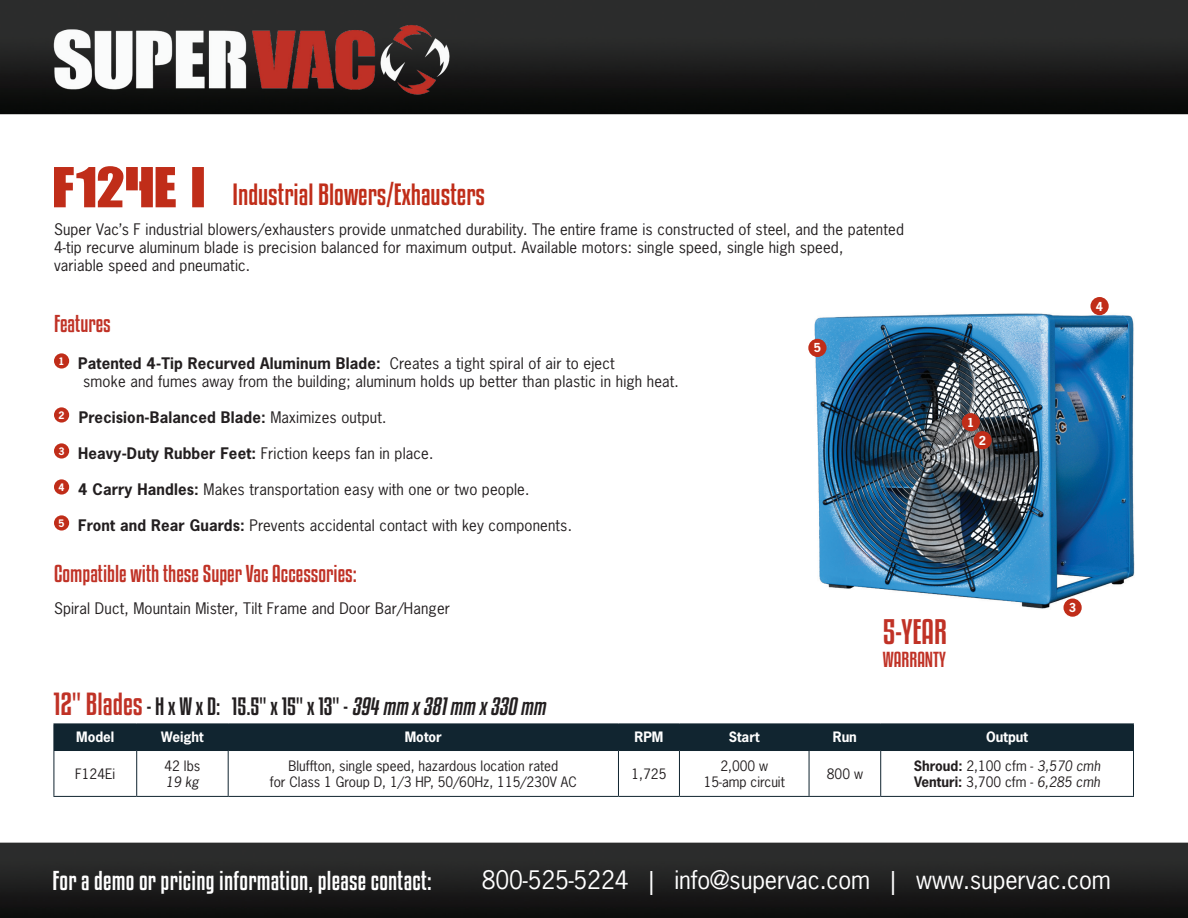
<style>
.page{position:relative;width:1188px;height:918px;background:#fff}
.page>*{position:absolute;margin:0;border:0;box-sizing:border-box;transform-origin:0 0}
.t1{font:31.2px "Kenyan Coffee Rg";color:#c03226}
.t2{font:27px "Kenyan Coffee Rg";color:#c02d19}
.t3{font:24px "News Gothic Std";letter-spacing:-.005em;color:#fff}
.t4{font:24px "Kenyan Coffee Rg";letter-spacing:.01em;color:#fff}
.t5{font:22.05px "Kenyan Coffee Rg";color:#231f20}
.t6{font:21.45px "Kenyan Coffee Rg";color:#c03226}
.t7{font:19.05px "Kenyan Coffee Rg";color:#c03226}
.t8{font:15px/18px "News Gothic Std";letter-spacing:.01em;color:#231f20}
.t9{font:700 15px "News Gothic Std";letter-spacing:.01em;color:#231f20}
.t10{font:13.5px/16.2px "News Gothic Std";color:#231f20;text-align:center}
.t11{font:700 13.5px "News Gothic Std";color:#fff}
.t12{font:italic 13.5px "News Gothic Std";color:#231f20}
.t13{font:700 11.7px "News Gothic Std";color:#fff}
.s1{font-family:"Call Of Ops Duty";font-size:54px}
.s2{font-weight:700}
.s3{font-weight:400}
.s4{font-size:28.2px;color:#c03226}
.s5{font-style:italic}
</style>
<div class="page">
<img style="left:0;top:0;width:1187px;height:918px">
<img style="left:719px;top:278px;width:442px;height:359px">
<div style="left:54px;top:353px;width:15px;height:16px;background:#c02d19;border-radius:50%"></div>
<div style="left:54px;top:407px;width:15px;height:16px;background:#c02d19;border-radius:50%"></div>
<div style="left:54px;top:443px;width:15px;height:16px;background:#c02d19;border-radius:50%"></div>
<div style="left:54px;top:479px;width:15px;height:16px;background:#c02d19;border-radius:50%"></div>
<div style="left:54px;top:515px;width:15px;height:16px;background:#c02d19;border-radius:50%"></div>
<img style="left:46px;top:10px;width:415px;height:100px">
<hr style="left:53px;top:723px;width:84px;height:1px;background:#112530">
<hr style="left:137px;top:723px;width:91px;height:1px;background:#112530">
<hr style="left:228px;top:723px;width:390px;height:1px;background:#112530">
<hr style="left:618px;top:723px;width:61px;height:1px;background:#112530">
<hr style="left:679px;top:723px;width:130px;height:1px;background:#112530">
<hr style="left:809px;top:723px;width:72px;height:1px;background:#112530">
<hr style="left:881px;top:723px;width:253px;height:1px;background:#112530">
<div style="left:53px;top:724px;width:1081px;height:26px;background:#112530"></div>
<hr style="left:53px;top:750px;width:84px;height:1px;background:#112530">
<hr style="left:137px;top:750px;width:91px;height:1px;background:#112530">
<hr style="left:228px;top:750px;width:390px;height:1px;background:#112530">
<hr style="left:618px;top:750px;width:61px;height:1px;background:#112530">
<hr style="left:679px;top:750px;width:130px;height:1px;background:#112530">
<hr style="left:809px;top:750px;width:72px;height:1px;background:#112530">
<hr style="left:881px;top:750px;width:253px;height:1px;background:#112530">
<hr style="left:53px;top:751px;width:1px;height:45px;background:#112530">
<hr style="left:136px;top:751px;width:1px;height:45px;background:#112530">
<hr style="left:228px;top:751px;width:1px;height:45px;background:#112530">
<hr style="left:618px;top:751px;width:1px;height:45px;background:#112530">
<hr style="left:679px;top:751px;width:1px;height:45px;background:#112530">
<hr style="left:809px;top:751px;width:1px;height:45px;background:#112530">
<hr style="left:880px;top:751px;width:1px;height:45px;background:#112530">
<hr style="left:1133px;top:751px;width:1px;height:45px;background:#112530">
<hr style="left:53px;top:796px;width:84px;height:1px;background:#112530">
<hr style="left:137px;top:796px;width:91px;height:1px;background:#112530">
<hr style="left:228px;top:796px;width:390px;height:1px;background:#112530">
<hr style="left:618px;top:796px;width:61px;height:1px;background:#112530">
<hr style="left:679px;top:796px;width:130px;height:1px;background:#112530">
<hr style="left:809px;top:796px;width:72px;height:1px;background:#112530">
<hr style="left:881px;top:796px;width:253px;height:1px;background:#112530">
<div style="left:1090px;top:297px;width:19px;height:18px;background:#c02d19;border-radius:50%"></div>
<div style="left:808px;top:339px;width:19px;height:18px;background:#c02d19;border-radius:50%"></div>
<div style="left:962px;top:413px;width:18px;height:18px;background:#c02d19;border-radius:50%"></div>
<div style="left:973px;top:431px;width:19px;height:18px;background:#c02d19;border-radius:50%"></div>
<div style="left:1063px;top:599px;width:19px;height:18px;background:#c02d19;border-radius:50%"></div>
<h2 class="t2" style="left:54px;top:178px;width:433px"><span class="s1">F124E i</span> Industrial Blowers/Exhausters</h2>
<p class="t8" style="left:54px;top:220px;width:851px">Super Vac’s F industrial blowers/exhausters provide unmatched durability. The entire frame is constructed of steel, and the patented<br>4-tip recurve aluminum blade is precision balanced for maximum output. Available motors: single speed, single high speed,<br>variable speed and pneumatic.</p>
<h3 class="t6" style="left:54px;top:310px;width:58px">Features</h3>
<p class="t8" style="left:83px;top:354px;width:597px;text-indent:-25px"><sup>1</sup> <span class="s2">Patented 4-Tip Recurved Aluminum Blade:</span> Creates a tight spiral of air to eject<br>smoke and fumes away from the building; aluminum holds up better than plastic in high heat.</p>
<p class="t9" style="left:59px;top:407px;width:329px"><sup>2</sup> Precision-Balanced Blade: <span class="s3">Maximizes output.</span></p>
<p class="t8" style="left:59px;top:444px;width:376px"><sup>3</sup> <span class="s2">Heavy-Duty Rubber Feet:</span> Friction keeps fan in place.</p>
<p class="t8" style="left:59px;top:480px;width:472px"><sup>4</sup> <span class="s2">4 Carry Handles:</span> Makes transportation easy with one or two people.</p>
<p class="t8" style="left:59px;top:516px;width:515px"><sup>5</sup> <span class="s2">Front and Rear Guards:</span> Prevents accidental contact with key components.</p>
<h3 class="t6" style="left:54px;top:561px;width:304px">Compatible with these Super Vac Accessories:</h3>
<p class="t8" style="left:54px;top:600px;width:398px">Spiral Duct, Mountain Mister, Tilt Frame and Door Bar/Hanger</p>
<p class="t13" style="left:814px;top:340px;width:9px">5</p>
<h1 class="t1" style="left:883px;top:613px;width:65px">5-YEAR</h1>
<p class="t7" style="left:883px;top:648px;width:65px">WARRANTY</p>
<p class="t13" style="left:967px;top:415px;width:9px">1</p>
<p class="t13" style="left:979px;top:433px;width:9px">2</p>
<p class="t13" style="left:1096px;top:298px;width:9px">4</p>
<p class="t13" style="left:1069px;top:600px;width:9px">3</p>
<h3 class="t5" style="left:53px;top:693px;width:498px"><span class="s4">12" Blades</span> - H x W x D: 15.5" x 15" x 13" - <span class="s5">394 mm x381mm x330 mm</span></h3>
<p class="t11" style="left:76px;top:728px;width:40px">Model</p>
<p class="t11" style="left:161px;top:728px;width:44px">Weight</p>
<p class="t11" style="left:405px;top:728px;width:39px">Motor</p>
<p class="t11" style="left:635px;top:728px;width:30px">RPM</p>
<p class="t11" style="left:729px;top:728px;width:32px">Start</p>
<p class="t11" style="left:833px;top:728px;width:26px">Run</p>
<p class="t11" style="left:986px;top:728px;width:43px">Output</p>
<p class="t10" style="left:75px;top:765px;width:42px">F124Ei</p>
<p class="t10" style="left:165px;top:757px;width:37px">42 lbs</p>
<p class="t12" style="left:166px;top:773px;width:35px">19 kg</p>
<p class="t10" style="left:270px;top:757px;width:308px">Bluffton, single speed, hazardous location rated<br>for Class 1 Group D, 1/3 HP, 50/60Hz, 115/230V AC</p>
<p class="t10" style="left:631px;top:765px;width:36px">1,725</p>
<p class="t10" style="left:704px;top:757px;width:83px">2,000 w<br>15-amp circuit</p>
<p class="t10" style="left:827px;top:765px;width:38px">800 w</p>
<p class="t10" style="left:914px;top:757px;width:188px;text-align:left"><span class="s2">Shroud:</span> 2,100 cfm - <span class="s5">3,570 cmh<br></span><span class="s2">Venturi:</span> 3,700 cfm - <span class="s5">6,285 cmh</span></p>
<h3 class="t4" style="left:52px;top:866px;width:381px">For a demo or pricing information, please contact:</h3>
<h3 class="t3" style="left:482px;top:864px;width:631px">800-525-5224 | info@supervac.com | www.supervac.com</h3>
</div>
